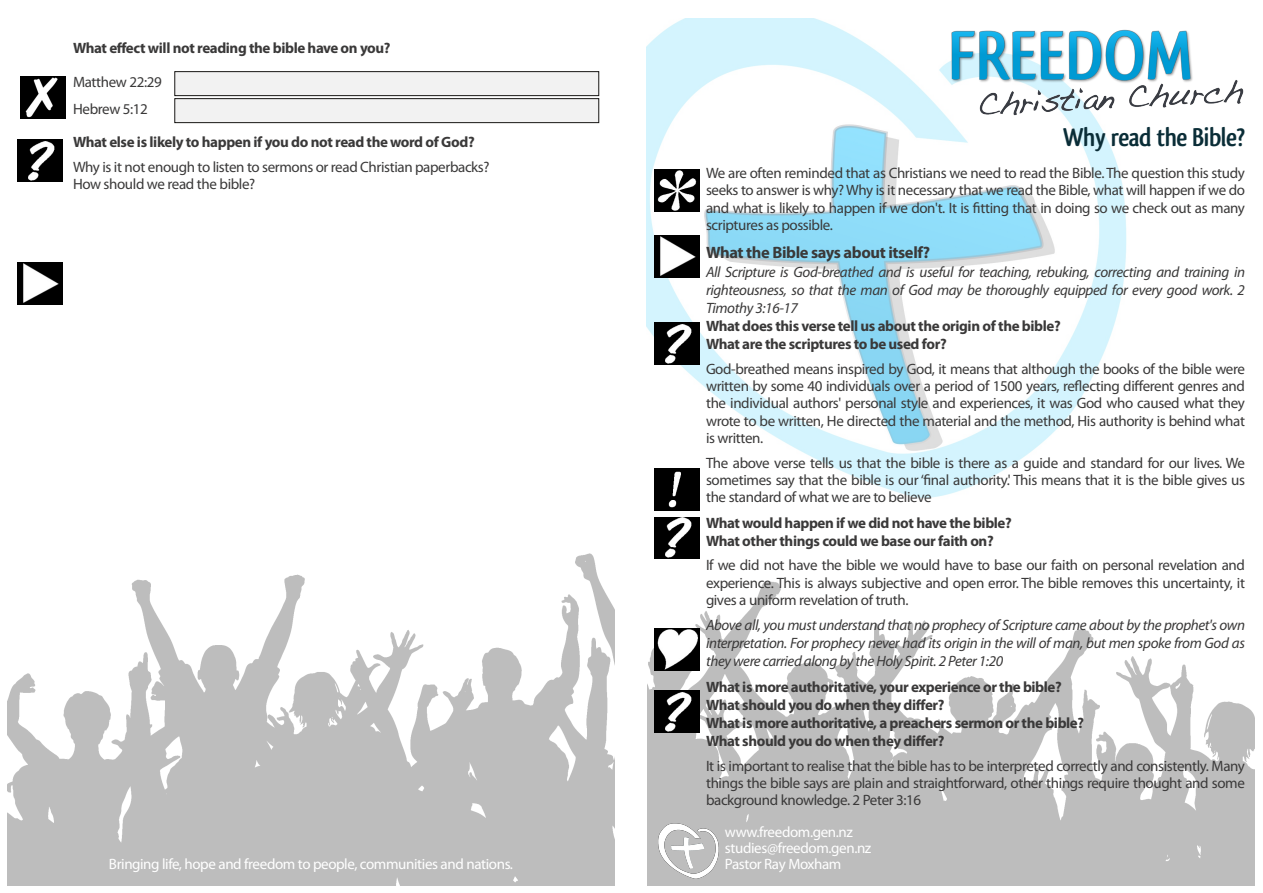
<style>
.page{position:relative;width:1263px;height:893px;background:#fff}
.page>*{position:absolute;margin:0;border:0;box-sizing:border-box;transform-origin:0 0}
.t1{font:700 27px "Qlassik";letter-spacing:-.025em;color:#0a2d37}
.t2{font:700 16.5px "Myriad Pro";letter-spacing:-.025em;color:#3a3939}
.t3{font:15px/17.2px "Myriad Pro";letter-spacing:-.025em;color:#3a3939;text-align:justify}
.t4{font:700 15px/18px "Myriad Pro";letter-spacing:-.025em;color:#3a3939}
.t5{font:italic 15px/18px "Myriad Pro";letter-spacing:-.025em;color:#3a3939;text-align:justify}
.t6{font:15px/16.2px "Myriad Pro";letter-spacing:-.025em;color:#fff}
</style>
<div class="page">
<img style="left:647px;top:18px;width:480px;height:525px">
<img style="left:949px;top:18px;width:294px;height:97px">
<img style="left:8px;top:543px;width:1247px;height:343px">
<div style="left:616px;top:494px;width:31px;height:393px;background:#fff"></div>
<img style="left:658px;top:824px;width:60px;height:54px">
<img style="left:655px;top:235px;width:45px;height:43px">
<img style="left:655px;top:169px;width:45px;height:43px">
<img style="left:655px;top:468px;width:45px;height:42px">
<img style="left:655px;top:322px;width:45px;height:43px">
<img style="left:17px;top:139px;width:45px;height:42px">
<img style="left:655px;top:628px;width:45px;height:42px">
<img style="left:655px;top:690px;width:45px;height:42px">
<img style="left:20px;top:76px;width:45px;height:43px">
<img style="left:17px;top:262px;width:45px;height:43px">
<img style="left:655px;top:517px;width:44px;height:41px">
<div style="left:175px;top:72px;width:424px;height:24px;background:#f2f2f2"></div>
<div style="left:175px;top:72px;width:424px;height:24px;border:1px solid #181715"></div>
<div style="left:175px;top:99px;width:424px;height:24px;background:#f2f2f2"></div>
<div style="left:175px;top:99px;width:424px;height:24px;border:1px solid #181715"></div>
<p class="t4" style="left:73px;top:40px;width:319px">What effect will not reading the bible have on you?</p>
<p class="t3" style="left:73px;top:70px;width:90px;line-height:27px">Matthew 22:29<br>Hebrew 5:12</p>
<p class="t4" style="left:73px;top:134px;width:403px">What else is likely to happen if you do not read the word of God?</p>
<p class="t3" style="left:73px;top:159px;width:418px">Why is it not enough to listen to sermons or read Christian paperbacks?<br>How should we read the bible?</p>
<h1 class="t1" style="left:1063px;top:126px;width:184px">Why read the Bible?</h1>
<p class="t3" style="left:706px;top:166px;width:541px">We are often reminded that as Christians we need to read the Bible. The question this study seeks to answer is why?Why is it necessary that we read the Bible, what will happen if we do and what is likely to happen if we don't. It is fitting that in doing so we check out as many scriptures as possible.</p>
<p class="t2" style="left:706px;top:245px;width:226px">What the Bible says about itself?</p>
<p class="t5" style="left:706px;top:264px;width:540px">All Scripture is God-breathed and is useful for teaching, rebuking, correcting and training in righteousness, so that the man of God may be thoroughly equipped for every good work. 2<br>Timothy 3:16-17</p>
<p class="t4" style="left:706px;top:318px;width:356px">What does this verse tell us about the origin of the bible?<br>What are the scriptures to be used for?</p>
<p class="t3" style="left:706px;top:361px;width:540px">God-breathed means inspired by God, it means that although the books of the bible were written by some 40 individuals over a period of 1500 years, reflecting different genres and the individual authors' personal style and experiences, it was God who caused what they wrote to be written, He directed the material and the method, His authority is behind what is written.</p>
<p class="t3" style="left:706px;top:455px;width:540px">The above verse tells us that the bible is there as a guide and standard for our lives. We sometimes say that the bible is our‘final authority.' This means that it is the bible gives us the standard of what we are to believe</p>
<p class="t4" style="left:706px;top:515px;width:307px">What would happen if we did not have the bible?<br>What other things could we base our faith on?</p>
<p class="t3" style="left:706px;top:558px;width:540px">If we did not have the bible we would have to base our faith on personal revelation and experience. This is always subjective and open error. The bible removes this uncertainty, it gives a uniform revelation of truth.</p>
<p class="t5" style="left:706px;top:618px;width:540px">Above all, you must understand that no prophecy of Scripture came about by the prophet's own interpretation. For prophecy never had its origin in the will of man, but men spoke from God as they were carried along by the Holy Spirit. 2 Peter 1:20</p>
<p class="t4" style="left:706px;top:679px;width:380px">What is more authoritative, your experience or the bible?<br>What should you do when they differ?<br>What is more authoritative, a preachers sermon or the bible?<br>What should you do when they differ?</p>
<p class="t3" style="left:706px;top:758px;width:540px">It is important to realise that the bible has to be interpreted correctly and consistently. Many things the bible says are plain and straightforward, other things require thought and some background knowledge. 2 Peter 3:16</p>
<p class="t6" style="left:725px;top:825px;width:148px">www.freedom.gen.nz studies@freedom.gen.nz</p>
<p class="t6" style="left:109px;top:857px;width:406px">Bringing life, hope and freedom to people, communities and nations.</p>
<p class="t6" style="left:725px;top:857px;width:118px">Pastor Ray Moxham</p>
</div>
